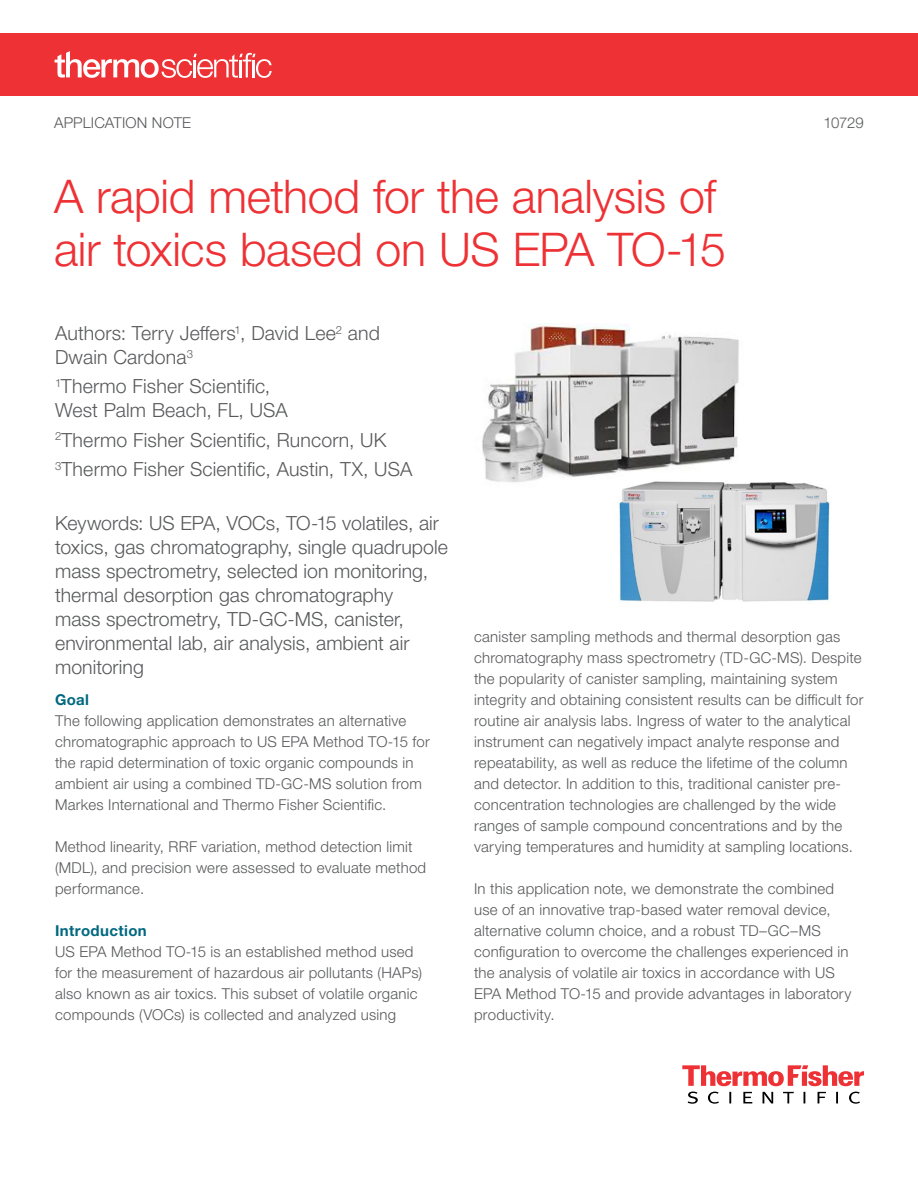
<style>
.page{position:relative;width:918px;height:1188px;background:#fff}
.page>*{position:absolute;margin:0;border:0;box-sizing:border-box;transform-origin:0 0}
.t1{font:300 46.5px/52.5px "Helvetica Neue LTW1 G";letter-spacing:-.01em;color:#ee3134}
.t2{font:300 19.5px/24px "Helvetica Neue LTW1 G";letter-spacing:.005em;color:#58595b}
.t3{font:300 15px/21px "Helvetica Neue LTW1 G";letter-spacing:.015em;color:#58595b}
.t4{font:700 15px "Helvetica Neue LTW1 G";letter-spacing:.025em;color:#006880}
</style>
<div class="page">
<svg style="left:682px;top:1065px;width:182px;height:21px"></svg>
<svg style="left:688px;top:1092px;width:172px;height:12px"></svg>
<div style="left:0;top:33px;width:918px;height:63px;background:#ee3134"></div>
<svg style="left:55px;top:51px;width:217px;height:27px"></svg>
<img style="left:482px;top:324px;width:348px;height:278px">
<p class="t3" style="left:54px;top:112px;width:139px">APPLICATION NOTE</p>
<p class="t3" style="left:824px;top:112px;width:42px">10729</p>
<h1 class="t1" style="left:54px;top:170px;width:673px">A rapid method for the analysis of air toxics based on US EPA TO-15</h1>
<h2 class="t2" style="left:55px;top:321px;width:327px">Authors: Terry Jeffers<sup>1</sup>, David Lee<sup>2</sup> and<br>Dwain Cardona<sup>3</sup></h2>
<h2 class="t2" style="left:55px;top:374px;width:234px"><sup>1</sup>Thermo Fisher Scientific,<br>West Palm Beach, FL, USA</h2>
<h2 class="t2" style="left:55px;top:425px;width:359px;line-height:29.4px"><sup>2</sup>Thermo Fisher Scientific, Runcorn, UK<br><sup>3</sup>Thermo Fisher Scientific, Austin, TX, USA</h2>
<p class="t2" style="left:55px;top:511px;width:394px">Keywords: US EPA, VOCs, TO-15 volatiles, air toxics, gas chromatography, single quadrupole mass spectrometry, selected ion monitoring, thermal desorption gas chromatography<br>mass spectrometry, TD-GC-MS, canister, environmental lab, air analysis, ambient air monitoring</p>
<p class="t4" style="left:55px;top:690px;width:36px">Goal</p>
<p class="t3" style="left:55px;top:710px;width:376px">The following application demonstrates an alternative chromatographic approach to US EPA Method TO-15 for the rapid determination of toxic organic compounds in ambient air using a combined TD-GC-MS solution from Markes International and Thermo Fisher Scientific.</p>
<p class="t3" style="left:55px;top:836px;width:373px">Method linearity, RRF variation, method detection limit (MDL), and precision were assessed to evaluate method performance.</p>
<p class="t4" style="left:55px;top:921px;width:93px">Introduction</p>
<p class="t3" style="left:55px;top:941px;width:369px">US EPA Method TO-15 is an established method used for the measurement of hazardous air pollutants (HAPs) also known as air toxics. This subset of volatile organic compounds (VOCs) is collected and analyzed using</p>
<p class="t3" style="left:474px;top:626px;width:391px">canister sampling methods and thermal desorption gas chromatography mass spectrometry (TD-GC-MS). Despite the popularity of canister sampling, maintaining system integrity and obtaining consistent results can be difficult for routine air analysis labs. Ingress of water to the analytical instrument can negatively impact analyte response and repeatability, as well as reduce the lifetime of the column and detector. In addition to this, traditional canister pre&shy;concentration technologies are challenged by the wide ranges of sample compound concentrations and by the varying temperatures and humidity at sampling locations.</p>
<p class="t3" style="left:474px;top:878px;width:379px">In this application note, we demonstrate the combined use of an innovative trap-based water removal device, alternative column choice, and a robust TD–GC–MS configuration to overcome the challenges experienced in the analysis of volatile air toxics in accordance with US EPA Method TO-15 and provide advantages in laboratory productivity.</p>
</div>
